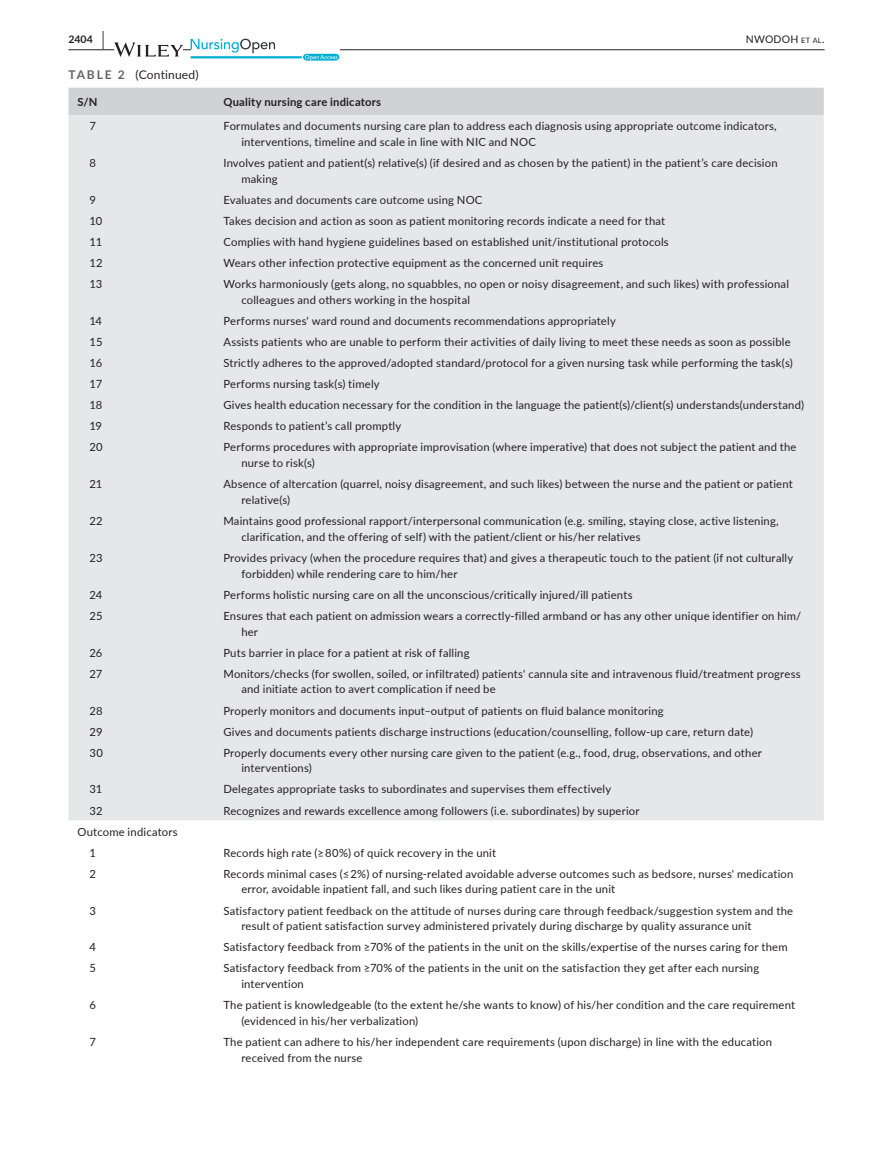
<style>
.page{position:relative;width:893px;height:1174px;background:#fff}
.page>*{position:absolute;margin:0;border:0;box-sizing:border-box;transform-origin:0 0}
.t1{font:12px "Lato";letter-spacing:.015em;color:#231f20}
.t2{font:11.25px/15.8px "Lato";letter-spacing:.015em;color:#231f20}
.t3{font:700 11.25px "Lato";letter-spacing:.02em;color:#231f20}
.t4{font:10.5px "Lato";letter-spacing:.02em;color:#231f20}
.t5{font:700 10.5px "Lato";color:#231f20}
.s1{font-size:19.5px}
.s2{font-size:7.35px}
.s3{font-style:inherit}
.s4{font-weight:700;color:#636366}
</style>
<div class="page">
<hr style="left:68px;top:49px;width:756px;height:1px;background:#231f20">
<svg style="left:114px;top:42px;width:69px;height:15px"></svg>
<svg style="left:191px;top:39px;width:148px;height:22px"></svg>
<div style="left:68px;top:88px;width:756px;height:27px;background:#d1d2d4"></div>
<div style="left:68px;top:115px;width:756px;height:705px;background:#e6e7e9"></div>
<p class="t5" style="left:68px;top:31px;width:37px">2404 <span class="s1">|</span></p>
<p class="t4" style="left:746px;top:31px;width:80px">NWODOH <span class="s2">et al</span><span class="s3">.</span></p>
<p class="t1" style="left:68px;top:66px;width:132px"><span class="s4">TABLE 2</span> (Continued)</p>
<p class="t3" style="left:77px;top:94px;width:21px">S/N</p>
<p class="t3" style="left:223px;top:94px;width:159px">Quality nursing care indicators</p>
<p class="t2" style="left:89px;top:118px;width:8px">7</p>
<p class="t2" style="left:241px;top:118px;width:537px;text-indent:-18px">Formulates and documents nursing care plan to address each diagnosis using appropriate outcome indicators, interventions, timeline and scale in line with NIC and NOC</p>
<p class="t2" style="left:89px;top:155px;width:8px">8</p>
<p class="t2" style="left:241px;top:155px;width:538px;text-indent:-18px">Involves patient and patient(s) relative(s) (if desired and as chosen by the patient) in the patient’s care decision making</p>
<p class="t2" style="left:89px;top:191px;width:8px">9</p>
<p class="t2" style="left:223px;top:191px;width:261px">Evaluates and documents care outcome using NOC</p>
<p class="t2" style="left:89px;top:212px;width:14px">10</p>
<p class="t2" style="left:223px;top:212px;width:443px">Takes decision and action as soon as patient monitoring records indicate a need for that</p>
<p class="t2" style="left:89px;top:234px;width:14px">11</p>
<p class="t2" style="left:223px;top:234px;width:447px">Complies with hand hygiene guidelines based on established unit/institutional protocols</p>
<p class="t2" style="left:89px;top:255px;width:15px">12</p>
<p class="t2" style="left:223px;top:255px;width:382px">Wears other infection protective equipment as the concerned unit requires</p>
<p class="t2" style="left:89px;top:276px;width:14px">13</p>
<p class="t2" style="left:241px;top:276px;width:549px;text-indent:-18px">Works harmoniously (gets along, no squabbles, no open or noisy disagreement, and such likes) with professional colleagues and others working in the hospital</p>
<p class="t2" style="left:89px;top:312px;width:14px">14</p>
<p class="t2" style="left:223px;top:312px;width:394px">Performs nurses' ward round and documents recommendations appropriately</p>
<p class="t2" style="left:89px;top:334px;width:15px">15</p>
<p class="t2" style="left:223px;top:334px;width:569px">Assists patients who are unable to perform their activities of daily living to meet these needs as soon as possible</p>
<p class="t2" style="left:89px;top:355px;width:14px">16</p>
<p class="t2" style="left:223px;top:355px;width:571px">Strictly adheres to the approved/adopted standard/protocol for a given nursing task while performing the task(s)</p>
<p class="t2" style="left:89px;top:376px;width:14px">17</p>
<p class="t2" style="left:223px;top:376px;width:158px">Performs nursing task(s) timely</p>
<p class="t2" style="left:89px;top:397px;width:14px">18</p>
<p class="t2" style="left:223px;top:397px;width:582px">Gives health education necessary for the condition in the language the patient(s)/client(s) understands(understand)</p>
<p class="t2" style="left:89px;top:418px;width:14px">19</p>
<p class="t2" style="left:223px;top:418px;width:179px">Responds to patient’s call promptly</p>
<p class="t2" style="left:89px;top:439px;width:15px">20</p>
<p class="t2" style="left:241px;top:439px;width:557px;text-indent:-18px">Performs procedures with appropriate improvisation (where imperative) that does not subject the patient and the nurse to risk(s)</p>
<p class="t2" style="left:89px;top:476px;width:14px">21</p>
<p class="t2" style="left:241px;top:476px;width:553px;text-indent:-18px">Absence of altercation (quarrel, noisy disagreement, and such likes) between the nurse and the patient or patient relative(s)</p>
<p class="t2" style="left:89px;top:512px;width:15px">22</p>
<p class="t2" style="left:241px;top:512px;width:539px;text-indent:-18px">Maintains good professional rapport/interpersonal communication (e.g. smiling, staying close, active listening, clarification, and the offering of self) with the patient/client or his/her relatives</p>
<p class="t2" style="left:89px;top:549px;width:15px">23</p>
<p class="t2" style="left:241px;top:549px;width:553px;text-indent:-18px">Provides privacy (when the procedure requires that) and gives a therapeutic touch to the patient (if not culturally forbidden) while rendering care to him/her</p>
<p class="t2" style="left:89px;top:586px;width:14px">24</p>
<p class="t2" style="left:223px;top:586px;width:411px">Performs holistic nursing care on all the unconscious/critically injured/ill patients</p>
<p class="t2" style="left:89px;top:607px;width:15px">25</p>
<p class="t2" style="left:241px;top:607px;width:561px;text-indent:-18px">Ensures that each patient on admission wears a correctly-filled armband or has any other unique identifier on him/ her</p>
<p class="t2" style="left:89px;top:644px;width:14px">26</p>
<p class="t2" style="left:223px;top:644px;width:248px">Puts barrier in place for a patient at risk of falling</p>
<p class="t2" style="left:89px;top:665px;width:14px">27</p>
<p class="t2" style="left:241px;top:665px;width:561px;text-indent:-18px">Monitors/checks (for swollen, soiled, or infiltrated) patients' cannula site and intravenous fluid/treatment progress and initiate action to avert complication if need be</p>
<p class="t2" style="left:89px;top:702px;width:15px">28</p>
<p class="t2" style="left:223px;top:702px;width:442px">Properly monitors and documents input–output of patients on fluid balance monitoring</p>
<p class="t2" style="left:89px;top:723px;width:15px">29</p>
<p class="t2" style="left:223px;top:723px;width:531px">Gives and documents patients discharge instructions (education/counselling, follow-up care, return date)</p>
<p class="t2" style="left:89px;top:744px;width:15px">30</p>
<p class="t2" style="left:241px;top:744px;width:522px;text-indent:-18px">Properly documents every other nursing care given to the patient (e.g., food, drug, observations, and other interventions)</p>
<p class="t2" style="left:89px;top:781px;width:14px">31</p>
<p class="t2" style="left:223px;top:781px;width:389px">Delegates appropriate tasks to subordinates and supervises them effectively</p>
<p class="t2" style="left:89px;top:802px;width:15px">32</p>
<p class="t2" style="left:223px;top:802px;width:418px">Recognizes and rewards excellence among followers (i.e. subordinates) by superior</p>
<p class="t2" style="left:89px;top:820px;width:90px;line-height:21px;text-indent:-12px">Outcome indicators<br>1</p>
<p class="t2" style="left:223px;top:844px;width:274px">Records high rate (≥ 80%) of quick recovery in the unit</p>
<p class="t2" style="left:89px;top:865px;width:8px">2</p>
<p class="t2" style="left:241px;top:865px;width:554px;text-indent:-18px">Records minimal cases (≤ 2%) of nursing-related avoidable adverse outcomes such as bedsore, nurses' medication error, avoidable inpatient fall, and such likes during patient care in the unit</p>
<p class="t2" style="left:89px;top:902px;width:8px">3</p>
<p class="t2" style="left:241px;top:902px;width:553px;text-indent:-18px">Satisfactory patient feedback on the attitude of nurses during care through feedback/suggestion system and the result of patient satisfaction survey administered privately during discharge by quality assurance unit</p>
<p class="t2" style="left:89px;top:939px;width:8px">4</p>
<p class="t2" style="left:223px;top:939px;width:566px">Satisfactory feedback from ≥70% of the patients in the unit on the skills/expertise of the nurses caring for them</p>
<p class="t2" style="left:89px;top:960px;width:8px">5</p>
<p class="t2" style="left:241px;top:960px;width:519px;text-indent:-18px">Satisfactory feedback from ≥70% of the patients in the unit on the satisfaction they get after each nursing intervention</p>
<p class="t2" style="left:89px;top:996px;width:8px">6</p>
<p class="t2" style="left:241px;top:996px;width:555px;text-indent:-18px">The patient is knowledgeable (to the extent he/she wants to know) of his/her condition and the care requirement (evidenced in his/her verbalization)</p>
<p class="t2" style="left:89px;top:1033px;width:8px">7</p>
<p class="t2" style="left:241px;top:1033px;width:532px;text-indent:-18px">The patient can adhere to his/her independent care requirements (upon discharge) in line with the education received from the nurse</p>
</div>
